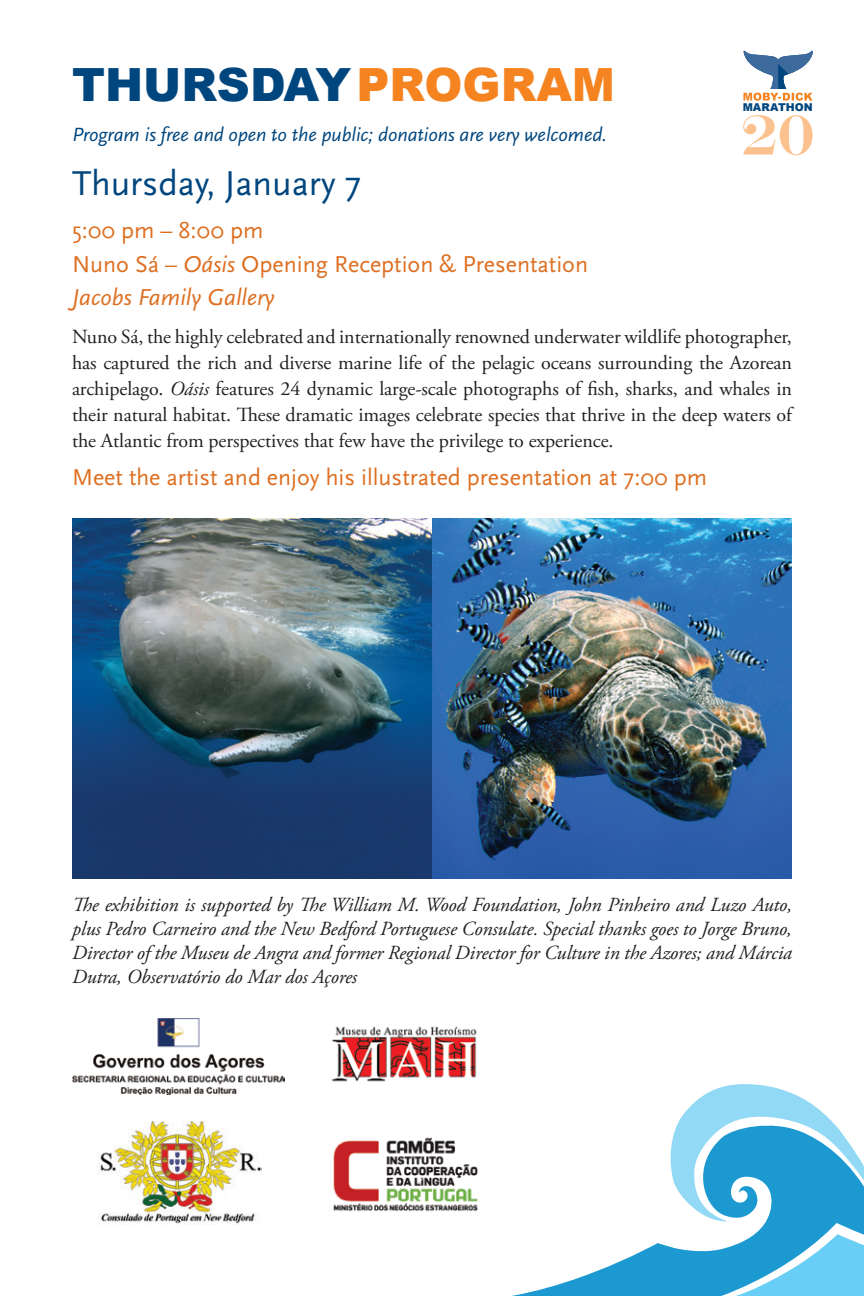
<style>
.page{position:relative;width:864px;height:1296px;background:#fff}
.page>*{position:absolute;margin:0;border:0;box-sizing:border-box;transform-origin:0 0}
.t1{font:900 45.8px "Arial";color:#00467e}
.t2{font:36px "Scala Sans";color:#00467e}
.t3{font:24px/33.6px "Scala Sans";color:#de6f21}
.t4{font:20px/26px "Adobe Garamond Pro";letter-spacing:-.005em;color:#231f20;text-align:justify}
.t5{font:italic 20px/24px "Adobe Garamond Pro";letter-spacing:-.005em;color:#231f20;text-align:justify}
.t6{font:italic 20px "Scala Sans";letter-spacing:-.005em;color:#00467e}
.t7{font:900 10.8px "Arial";color:#00467e}
.s1{color:#f58320}
.s2{font-style:italic}
</style>
<div class="page">
<svg style="left:743px;top:115px;width:70px;height:40px"></svg>
<svg style="left:743px;top:50px;width:70px;height:51px"></svg>
<img style="left:72px;top:518px;width:360px;height:360px">
<img style="left:72px;top:1018px;width:213px;height:76px">
<img style="left:331px;top:1026px;width:146px;height:56px">
<img style="left:333px;top:1137px;width:130px;height:75px">
<img style="left:99px;top:1121px;width:162px;height:104px">
<img style="left:432px;top:518px;width:360px;height:360px">
<svg style="left:463px;top:1084px;width:401px;height:212px"></svg>
<h1 class="t1" style="left:72px;top:51px;width:545px">THURSDAY<span class="s1">PROGRAM</span></h1>
<p class="t6" style="left:72px;top:123px;width:537px">Program is free and open to the public; donations are very welcomed.</p>
<p class="t7" style="left:743px;top:99px;width:72px">MARATHON</p>
<h2 class="t2" style="left:72px;top:164px;width:291px">Thursday, January 7</h2>
<p class="t3" style="left:72px;top:214px;width:518px">5:00 pm – 8:00 pm<br>Nuno Sá – <span class="s2">Oásis</span> Opening Reception &amp; Presentation<br><span class="s2">Jacobs Family Gallery</span></p>
<p class="t4" style="left:72px;top:324px;width:722px">Nuno Sá, the highly celebrated and internationally renowned underwater wildlife photographer, has captured the rich and diverse marine life of the pelagic oceans surrounding the Azorean archipelago. <span class="s2">Oásis</span> features 24 dynamic large-scale photographs of fish, sharks, and whales in their natural habitat. These dramatic images celebrate species that thrive in the deep waters of the Atlantic from perspectives that few have the privilege to experience.</p>
<p class="t3" style="left:72px;top:461px;width:637px">Meet the artist and enjoy his illustrated presentation at 7:00 pm</p>
<p class="t5" style="left:72px;top:893px;width:722px">The exhibition is supported by The William M. Wood Foundation, John Pinheiro and Luzo Auto, plus Pedro Carneiro and the New Bedford Portuguese Consulate. Special thanks goes to Jorge Bruno, Director of the Museu de Angra and former Regional Director for Culture in the Azores; and Márcia Dutra, Observatório do Mar dos Açores</p>
</div>
